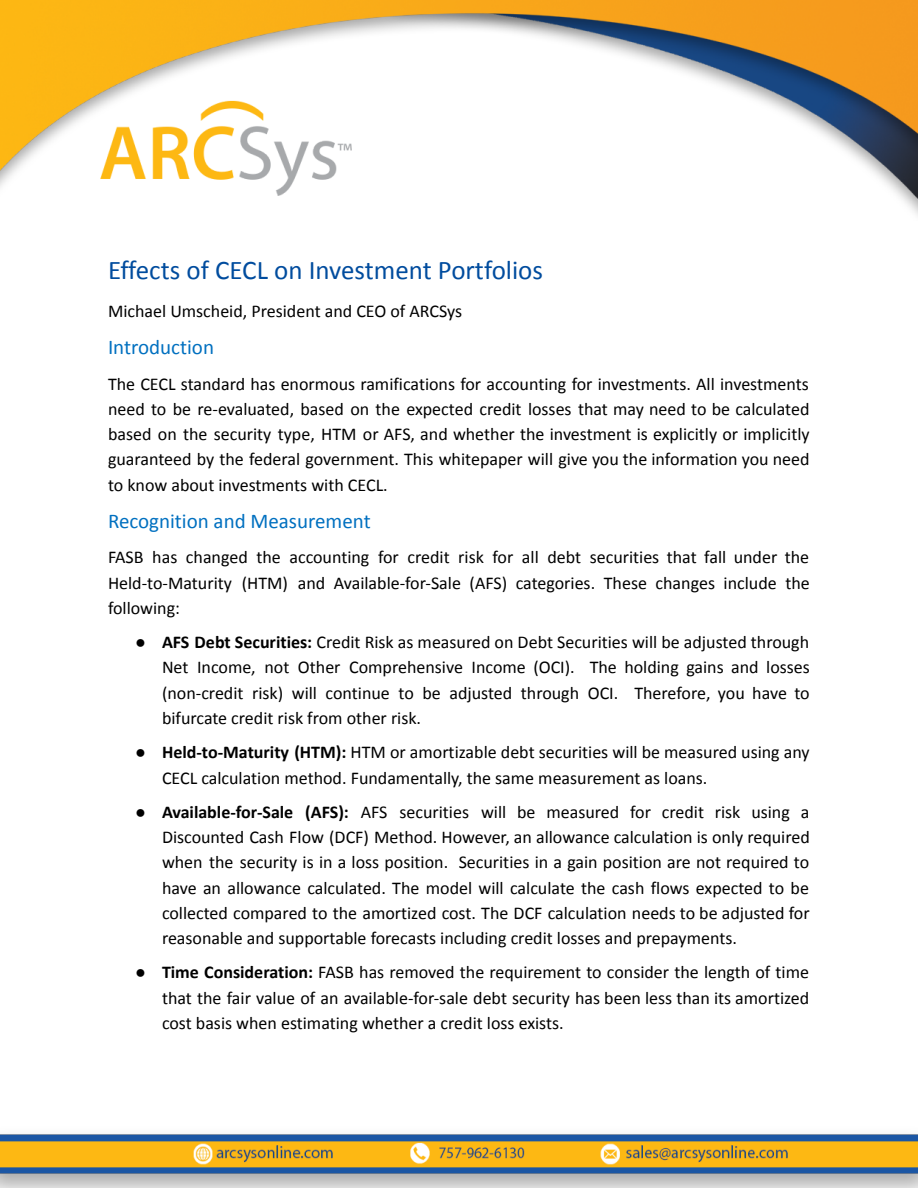
<style>
.page{position:relative;width:918px;height:1188px;background:#fff}
.page>*{position:absolute;margin:0;border:0;box-sizing:border-box;transform-origin:0 0}
.t1{font:27px "Calibri";color:#004c9e}
.t2{font:21px "Calibri";color:#0070c0}
.t3{font:18px/25.2px "Calibri";color:#000;text-align:justify}
.s1{font-family:"Arial"}
.s2{font-weight:700}
.s3{font-family:"Arial";font-weight:700}
</style>
<div class="page">
<img style="left:0;top:1134px;width:918px;height:54px">
<img style="left:0;top:0;width:918px;height:215px">
<h1 class="t1" style="left:108px;top:258px;width:437px">Effects of CECL on Investment Portfolios</h1>
<p class="t3" style="left:108px;top:300px;width:356px">Michael Umscheid, President and CEO of ARCSys</p>
<p class="t2" style="left:108px;top:338px;width:108px">Introduction</p>
<p class="t3" style="left:108px;top:372px;width:703px">The CECL standard has enormous ramifications for accounting for investments. All investments need to be re-evaluated, based on the expected credit losses that may need to be calculated based on the security type, HTM or AFS, and whether the investment is explicitly or implicitly guaranteed by the federal government. This whitepaper will give you the information you need to know about investments with CECL.</p>
<p class="t2" style="left:108px;top:512px;width:264px">Recognition and Measurement</p>
<p class="t3" style="left:108px;top:546px;width:703px">FASB has changed the accounting for credit risk for all debt securities that fall under the Held-to-Maturity (HTM) and Available-for-Sale (AFS) categories. These changes include the following:</p>
<p class="t3" style="left:162px;top:631px;width:649px;text-indent:-27px"><span class="s1">●</span> <span class="s2">AFS Debt Securities:</span> Credit Risk as measured on Debt Securities will be adjusted through Net Income, not Other Comprehensive Income (OCI). The holding gains and losses (non-credit risk) will continue to be adjusted through OCI. Therefore, you have to bifurcate credit risk from other risk.</p>
<p class="t3" style="left:162px;top:741px;width:649px;text-indent:-27px"><span class="s1">●</span> <span class="s2">Held-to-Maturity (HTM):</span> HTM or amortizable debt securities will be measured using any<br>CECL calculation method. Fundamentally, the same measurement as loans.</p>
<p class="t3" style="left:162px;top:801px;width:649px;text-indent:-27px"><span class="s3">●</span> <span class="s2">Available-for-Sale (AFS):</span> AFS securities will be measured for credit risk using a Discounted Cash Flow (DCF) Method. However, an allowance calculation is only required when the security is in a loss position. Securities in a gain position are not required to have an allowance calculated. The model will calculate the cash flows expected to be collected compared to the amortized cost. The DCF calculation needs to be adjusted for reasonable and supportable forecasts including credit losses and prepayments.</p>
<p class="t3" style="left:162px;top:961px;width:649px;text-indent:-27px"><span class="s3">●</span> <span class="s2">Time Consideration:</span> FASB has removed the requirement to consider the length of time that the fair value of an available-for-sale debt security has been less than its amortized cost basis when estimating whether a credit loss exists.</p>
</div>
